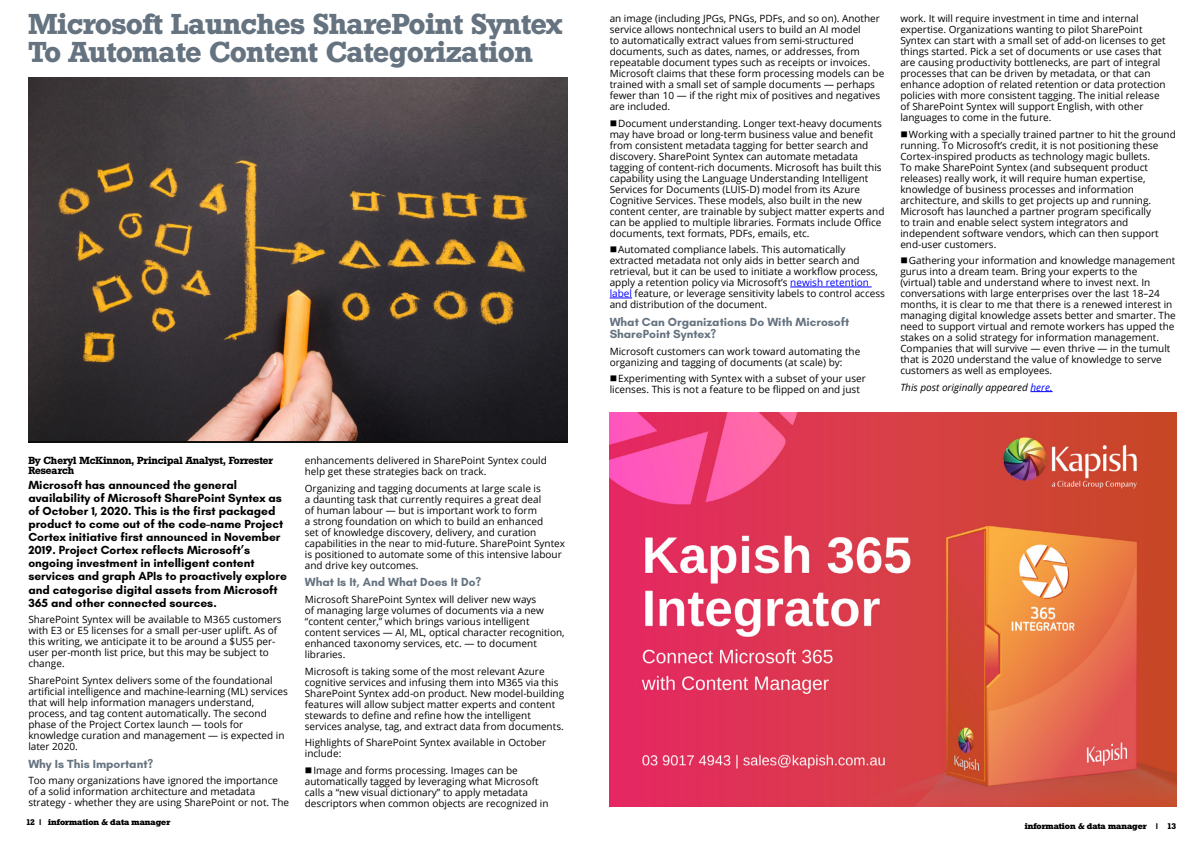
<style>
.page{position:relative;width:1191px;height:842px;background:#fff}
.page>*{position:absolute;margin:0;border:0;box-sizing:border-box;transform-origin:0 0}
.Head2{font:700 28px/28px "Stafford Serial";color:#657380}
.Intro1_2019{font:700 12px/13px "Glacial Indifference";color:#000}
.Subhead1_2019{font:700 12px/12px "Glacial Indifference";color:#657380}
.Body1_2019_PDF{font:10px/11px "Open Sans";color:#000}
.Byline1_2019_small{font:700 10px/10px "Stafford Serial";color:#000}
.Body1_2019_PDF-2{font:italic 10px "Open Sans";color:#000}
.t1{font:800 8px "Stafford Serial";color:#000}
.s1{color:#00f}
</style>
<div class="page">
<hr style="left:790px;top:287px;width:81px;height:1px;background:#00f">
<svg style="left:609px;top:298px;width:23px;height:1px"></svg>
<svg style="left:1030px;top:391px;width:22px;height:1px"></svg>
<img style="left:28px;top:78px;width:539px;height:364px">
<img style="left:609px;top:412px;width:567px;height:395px">
<p class="Head2" style="left:28px;top:10px;width:535px">Microsoft Launches SharePoint Syntex<br>To Automate Content Categorization</p>
<p class="Byline1_2019_small" style="left:28px;top:455px;width:246px">By Cheryl McKinnon, Principal Analyst, Forrester<br>Research</p>
<p class="Intro1_2019" style="left:28px;top:479px;width:260px">Microsoft has announced the general availability of Microsoft SharePoint Syntex as of October 1, 2020. This is the first packaged product to come out of the code-name Project Cortex initiative first announced in November 2019. Project Cortex reflects Microsoft’s ongoing investment in intelligent content services and graph APIs to proactively explore and categorise digital assets from Microsoft 365 and other connected sources.</p>
<p class="Body1_2019_PDF" style="left:28px;top:614px;width:255px">SharePoint Syntex will be available to M365 customers with E3 or E5 licenses for a small per-user uplift. As of this writing, we anticipate it to be around a $US5 per&shy;user per-month list price, but this may be subject to change.</p>
<p class="Body1_2019_PDF" style="left:28px;top:674px;width:261px">SharePoint Syntex delivers some of the foundational artificial intelligence and machine-learning (ML) services that will help information managers understand, process, and tag content automatically. The second phase of the Project Cortex launch — tools for knowledge curation and management — is expected in later 2020.</p>
<p class="Subhead1_2019" style="left:28px;top:757px;width:126px">Why Is This Important?</p>
<p class="Body1_2019_PDF" style="left:28px;top:775px;width:262px">Too many organizations have ignored the importance of a solid information architecture and metadata strategy - whether they are using SharePoint or not. The</p>
<p class="t1" style="left:26px;top:817px;width:146px">12 | information &amp; data manager</p>
<p class="Body1_2019_PDF" style="left:305px;top:455px;width:244px">enhancements delivered in SharePoint Syntex could help get these strategies back on track.</p>
<p class="Body1_2019_PDF" style="left:305px;top:482px;width:262px">Organizing and tagging documents at large scale is<br>a daunting task that currently requires a great deal<br>of human labour — but is important work to form<br>a strong foundation on which to build an enhanced<br>set of knowledge discovery, delivery, and curation capabilities in the near to mid-future. SharePoint Syntex is positioned to automate some of this intensive labour and drive key outcomes.</p>
<p class="Subhead1_2019" style="left:305px;top:576px;width:178px">What Is It, And What Does It Do?</p>
<p class="Body1_2019_PDF" style="left:305px;top:594px;width:261px">Microsoft SharePoint Syntex will deliver new ways<br>of managing large volumes of documents via a new “content center,” which brings various intelligent content services — AI, ML, optical character recognition, enhanced taxonomy services, etc. — to document libraries.</p>
<p class="Body1_2019_PDF" style="left:305px;top:665px;width:261px">Microsoft is taking some of the most relevant Azure cognitive services and infusing them into M365 via this SharePoint Syntex add-on product. New model-building features will allow subject matter experts and content stewards to define and refine how the intelligent services analyse, tag, and extract data from documents.</p>
<p class="Body1_2019_PDF" style="left:305px;top:737px;width:243px">Highlights of SharePoint Syntex available in October include:</p>
<p class="Body1_2019_PDF" style="left:305px;top:765px;width:245px;text-indent:9px">Image and forms processing. Images can be automatically tagged by leveraging what Microsoft calls a “new visual dictionary” to apply metadata descriptors when common objects are recognized in</p>
<p class="Body1_2019_PDF" style="left:609px;top:12px;width:276px">an image (including JPGs, PNGs, PDFs, and so on). Another service allows nontechnical users to build an AI model<br>to automatically extract values from semi-structured documents, such as dates, names, or addresses, from repeatable document types such as receipts or invoices.<br>Microsoft claims that these form processing models can be trained with a small set of sample documents — perhaps fewer than 10 — if the right mix of positives and negatives are included.</p>
<p class="Body1_2019_PDF" style="left:609px;top:117px;width:276px;text-indent:9px">Document understanding. Longer text-heavy documents may have broad or long-term business value and benefit from consistent metadata tagging for better search and discovery. SharePoint Syntex can automate metadata tagging of content-rich documents. Microsoft has built this capability using the Language Understanding Intelligent Services for Documents (LUIS-D) model from its Azure Cognitive Services. These models, also built in the new content center, are trainable by subject matter experts and can be applied to multiple libraries. Formats include Office documents, text formats, PDFs, emails, etc.</p>
<p class="Body1_2019_PDF" style="left:609px;top:244px;width:277px;text-indent:9px">Automated compliance labels. This automatically extracted metadata not only aids in better search and retrieval, but it can be used to initiate a workflow process, apply a retention policy via Microsoft’s <span class="s1">newish retention label</span> feature, or leverage sensitivity labels to control access and distribution of the document.</p>
<p class="Subhead1_2019" style="left:609px;top:316px;width:241px">What Can Organizations Do With Microsoft<br>SharePoint Syntex?</p>
<p class="Body1_2019_PDF" style="left:609px;top:345px;width:252px">Microsoft customers can work toward automating the organizing and tagging of documents (at scale) by:</p>
<p class="Body1_2019_PDF" style="left:609px;top:373px;width:258px;text-indent:9px">Experimenting with Syntex with a subset of your user licenses. This is not a feature to be flipped on and just</p>
<p class="Body1_2019_PDF" style="left:900px;top:12px;width:267px">work. It will require investment in time and internal expertise. Organizations wanting to pilot SharePoint Syntex can start with a small set of add-on licenses to get things started. Pick a set of documents or use cases that are causing productivity bottlenecks, are part of integral processes that can be driven by metadata, or that can enhance adoption of related retention or data protection policies with more consistent tagging. The initial release of SharePoint Syntex will support English, with other languages to come in the future.</p>
<p class="Body1_2019_PDF" style="left:900px;top:128px;width:277px;text-indent:9px">Working with a specially trained partner to hit the ground running. To Microsoft’s credit, it is not positioning these Cortex-inspired products as technology magic bullets.<br>To make SharePoint Syntex (and subsequent product releases) really work, it will require human expertise, knowledge of business processes and information architecture, and skills to get projects up and running.<br>Microsoft has launched a partner program specifically<br>to train and enable select system integrators and independent software vendors, which can then support end-user customers.</p>
<p class="Body1_2019_PDF" style="left:900px;top:255px;width:277px;text-indent:9px">Gathering your information and knowledge management gurus into a dream team. Bring your experts to the<br>(virtual) table and understand where to invest next. In conversations with large enterprises over the last 18–24 months, it is clear to me that there is a renewed interest in managing digital knowledge assets better and smarter. The need to support virtual and remote workers has upped the stakes on a solid strategy for information management.<br>Companies that will survive — even thrive — in the tumult that is 2020 understand the value of knowledge to serve customers as well as employees.</p>
<p class="Body1_2019_PDF-2" style="left:900px;top:380px;width:154px">This post originally appeared <span class="s1">here.</span></p>
<p class="t1" style="left:1024px;top:821px;width:153px">information &amp; data manager | 13</p>
</div>
